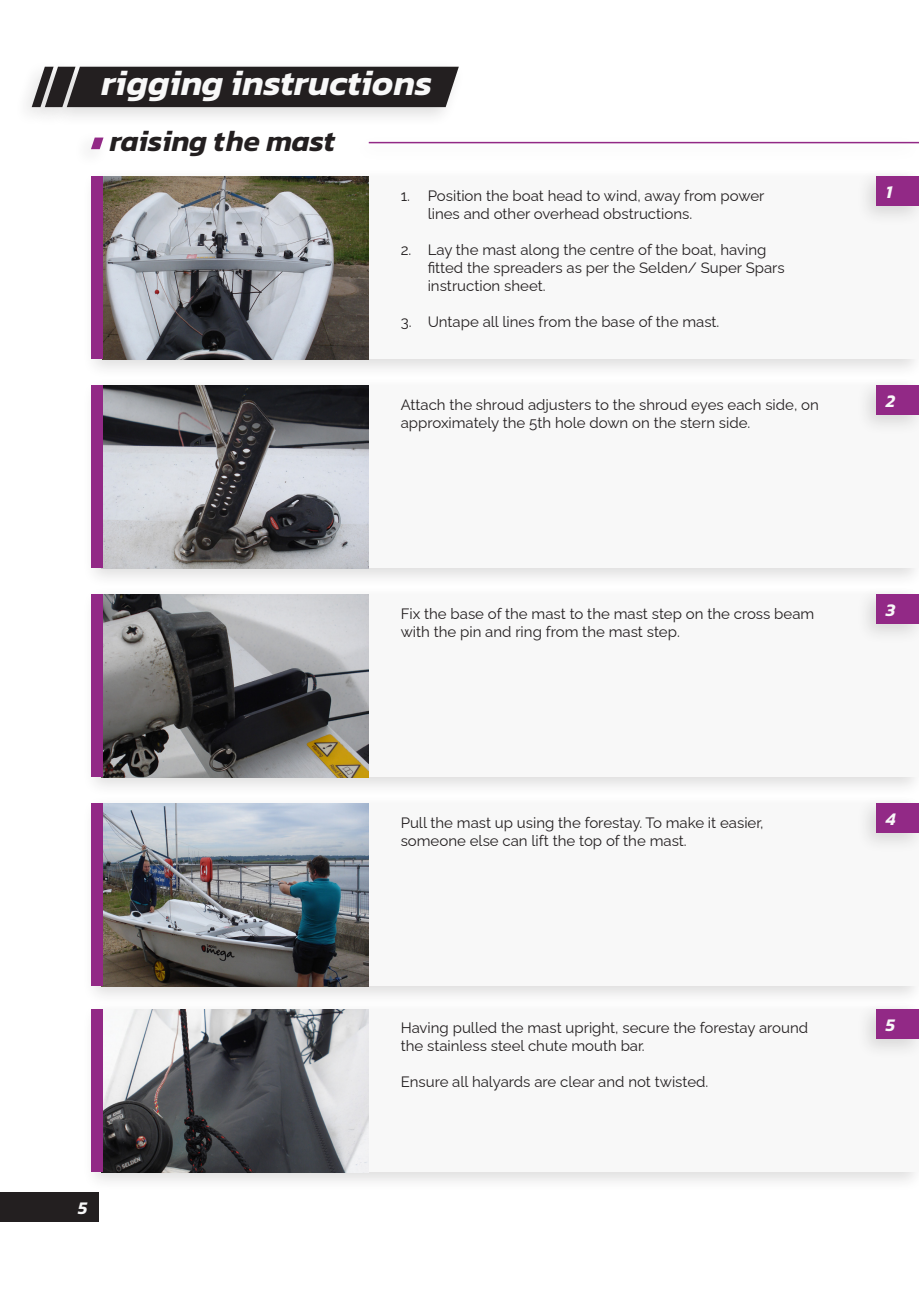
<style>
.page{position:relative;width:919px;height:1289px;background:#fff}
.page>*{position:absolute;margin:0;border:0;box-sizing:border-box;transform-origin:0 0}
.t1{font:italic 600 36px "Kanit";color:#f8f8f8}
.t2{font:italic 600 30px "Kanit";color:#231f20}
.Inst_Numbers{font:italic 600 18px "Kanit";color:#f8f8f8}
.Instructions{font:15px/18px "Raleway";color:#231f20}
</style>
<div class="page">
<div style="left:0;top:1192px;width:99px;height:30px;background:#231f20"></div>
<div style="left:81px;top:168px;width:837px;height:211px;background:#231f20;opacity:.15"></div>
<div style="left:102px;top:176px;width:816px;height:183px;background:#f8f8f8"></div>
<div style="left:81px;top:377px;width:837px;height:211px;background:#231f20;opacity:.15"></div>
<div style="left:102px;top:385px;width:816px;height:183px;background:#f8f8f8"></div>
<div style="left:81px;top:586px;width:837px;height:211px;background:#231f20;opacity:.15"></div>
<div style="left:102px;top:594px;width:816px;height:183px;background:#f8f8f8"></div>
<div style="left:81px;top:794px;width:837px;height:212px;background:#231f20;opacity:.15"></div>
<div style="left:102px;top:803px;width:816px;height:183px;background:#f8f8f8"></div>
<div style="left:81px;top:1001px;width:837px;height:191px;background:#231f20;opacity:.15"></div>
<div style="left:102px;top:1009px;width:816px;height:162px;background:#f8f8f8"></div>
<img style="left:102px;top:176px;width:267px;height:183px">
<img style="left:102px;top:385px;width:267px;height:183px">
<img style="left:102px;top:594px;width:267px;height:183px">
<img style="left:102px;top:803px;width:267px;height:183px">
<img style="left:102px;top:1009px;width:267px;height:162px">
<div style="left:91px;top:176px;width:11px;height:183px;background:#922986"></div>
<div style="left:91px;top:385px;width:11px;height:183px;background:#922986"></div>
<div style="left:91px;top:594px;width:11px;height:183px;background:#922986"></div>
<div style="left:91px;top:803px;width:11px;height:183px;background:#922986"></div>
<div style="left:91px;top:1009px;width:11px;height:162px;background:#922986"></div>
<div style="left:856px;top:168px;width:62px;height:58px;background:#231f20;opacity:.15"></div>
<div style="left:876px;top:176px;width:42px;height:30px;background:#922986"></div>
<div style="left:856px;top:377px;width:62px;height:58px;background:#231f20;opacity:.15"></div>
<div style="left:876px;top:385px;width:42px;height:30px;background:#922986"></div>
<div style="left:856px;top:586px;width:62px;height:58px;background:#231f20;opacity:.15"></div>
<div style="left:876px;top:594px;width:42px;height:30px;background:#922986"></div>
<div style="left:856px;top:794px;width:62px;height:59px;background:#231f20;opacity:.15"></div>
<div style="left:876px;top:803px;width:42px;height:30px;background:#922986"></div>
<div style="left:856px;top:1001px;width:62px;height:58px;background:#231f20;opacity:.15"></div>
<div style="left:876px;top:1009px;width:42px;height:30px;background:#922986"></div>
<div style="left:48px;top:58px;width:417px;height:69px;background:#231f20;opacity:.15"></div>
<div style="left:26px;top:58px;width:56px;height:69px;background:#231f20;opacity:.15"></div>
<div style="left:13px;top:59px;width:47px;height:68px;background:#231f20;opacity:.15"></div>
<div style="left:32px;top:67px;width:427px;height:40px;background:#231f20"></div>
<div style="left:72px;top:130px;width:38px;height:39px;background:#fefefe"></div>
<svg style="left:91px;top:137px;width:12px;height:12px"></svg>
<div style="left:350px;top:133px;width:568px;height:30px;background:#231f20;opacity:.15"></div>
<hr style="left:369px;top:142px;width:549px;height:1px;background:#922986">
<p class="t1" style="left:102px;top:56px;width:332px">rigging instructions</p>
<p class="t2" style="left:110px;top:118px;width:227px">raising the mast</p>
<p class="Instructions" style="left:427px;top:185px;width:338px;text-indent:-27px">1. Position the boat head to wind, away from power lines and other overhead obstructions.</p>
<p class="Instructions" style="left:427px;top:239px;width:358px;text-indent:-27px">2. Lay the mast along the centre of the boat, having fitted the spreaders as per the Selden/ Super Spars instruction sheet.</p>
<p class="Instructions" style="left:400px;top:311px;width:320px">3. Untape all lines from the base of the mast.</p>
<p class="Instructions" style="left:400px;top:394px;width:419px">Attach the shroud adjusters to the shroud eyes each side, on</p>
<p class="Instructions" style="left:400px;top:412px;width:351px">approximately the 5th hole down on the stern side.</p>
<p class="Inst_Numbers" style="left:885px;top:178px;width:8px">1</p>
<p class="Inst_Numbers" style="left:885px;top:387px;width:11px">2</p>
<p class="Instructions" style="left:400px;top:603px;width:415px">Fix the base of the mast to the mast step on the cross beam</p>
<p class="Instructions" style="left:400px;top:621px;width:280px">with the pin and ring from the mast step.</p>
<p class="Inst_Numbers" style="left:885px;top:596px;width:11px">3</p>
<p class="Inst_Numbers" style="left:78px;top:1194px;width:11px">5</p>
<p class="Instructions" style="left:400px;top:812px;width:364px">Pull the mast up using the forestay. To make it easier,</p>
<p class="Instructions" style="left:400px;top:830px;width:287px">someone else can lift the top of the mast.</p>
<p class="Instructions" style="left:400px;top:1016px;width:409px">Having pulled the mast upright, secure the forestay around</p>
<p class="Instructions" style="left:400px;top:1034px;width:245px">the stainless steel chute mouth bar.</p>
<p class="Instructions" style="left:400px;top:1070px;width:309px">Ensure all halyards are clear and not twisted.</p>
<p class="Inst_Numbers" style="left:885px;top:805px;width:11px">4</p>
<p class="Inst_Numbers" style="left:885px;top:1011px;width:11px">5</p>
</div>
